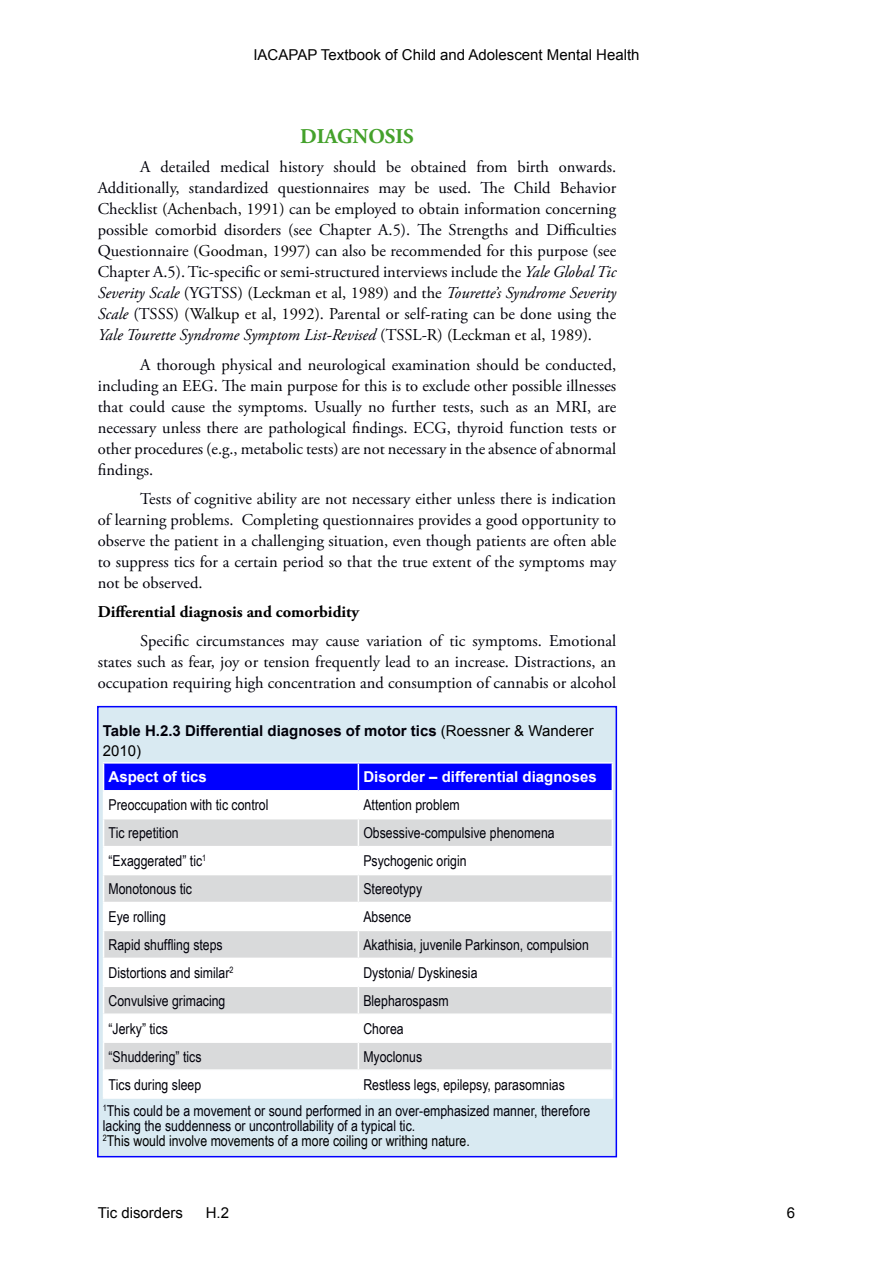
<style>
.page{position:relative;width:893px;height:1263px;background:#fff}
.page>*{position:absolute;margin:0;border:0;box-sizing:border-box;transform-origin:0 0}
.t1{font:700 21px "Adobe Garamond Pro";color:#44a12b}
.t2{font:16.5px/21px "Adobe Garamond Pro";color:#00000a;text-align:justify}
.t3{font:700 16.5px "Adobe Garamond Pro";color:#000}
.t4{font:15px/26.7px "Arial Narrow";color:#00000a}
.t5{font:15px/15px "Arial Narrow";color:#000}
.t6{font:700 15px/19.8px "Arial";color:#00000a}
.t7{font:15px "Arial";color:#000}
.t8{font:700 15px "Arial";color:#fff}
.s1{color:#000}
.s2{font-style:italic}
.s3{font-weight:400;color:#000}
.s4{color:#00000a}
</style>
<div class="page">
<div style="left:98px;top:707px;width:518px;height:450px;background:#d9eaf2"></div>
<hr style="left:103px;top:762px;width:255px;height:2px;background:#fff">
<hr style="left:358px;top:762px;width:255px;height:2px;background:#fff">
<svg style="left:103px;top:763px;width:510px;height:334px;background:#dcdcf0"></svg>
<hr style="left:103px;top:1097px;width:255px;height:2px;background:#fff">
<hr style="left:358px;top:1097px;width:255px;height:2px;background:#fff">
<div style="left:97px;top:706px;width:520px;height:451px;border:2px solid #00f"></div>
<p class="t7" style="left:253px;top:45px;width:388px">IACAPAP Textbook of Child and Adolescent Mental Health</p>
<p class="t1" style="left:300px;top:124px;width:115px">DIAGNOSIS</p>
<p class="t2" style="left:98px;top:157px;width:520px;text-indent:43px">A detailed medical history should be obtained from birth onwards.<br>Additionally, standardized questionnaires may be used. The Child Behavior Checklist <span class="s1">(Achenbach, 1991)</span> can be employed to obtain information concerning possible comorbid disorders (see Chapter A.5). The Strengths and Difficulties Questionnaire <span class="s1">(Goodman, 1997)</span> can also be recommended for this purpose (see Chapter A.5). Tic-specific or semi-structured interviews include the <span class="s2">Yale Global Tic Severity Scale</span> (YGTSS) <span class="s1">(Leckman et al, 1989)</span> and the <span class="s2">Tourette’s Syndrome Severity Scale</span> (TSSS) <span class="s1">(Walkup et al, 1992)</span>. <span class="s1">P</span>arental or self-rating can be done using the <span class="s2">Yale Tourette Syndrome Symptom List-Revised</span> (TSSL-R) <span class="s1">(Leckman et al, 1989)</span>.</p>
<p class="t2" style="left:98px;top:355px;width:520px;text-indent:43px">A thorough physical and neurological examination should be conducted, including an EEG. The main purpose for this is to exclude other possible illnesses that could cause the symptoms. Usually no further tests, such as an MRI, are necessary unless there are pathological findings. ECG, thyroid function tests or other procedures (e.g., metabolic tests) are not necessary in the absence of abnormal findings.</p>
<p class="t2" style="left:98px;top:489px;width:520px;text-indent:43px">Tests of cognitive ability are not necessary either unless there is indication of learning problems. Completing questionnaires provides a good opportunity to observe the patient in a challenging situation, even though patients are often able to suppress tics for a certain period so that the true extent of the symptoms may not be observed.</p>
<p class="t3" style="left:98px;top:602px;width:263px">Differential diagnosis and comorbidity</p>
<p class="t2" style="left:98px;top:631px;width:520px;text-indent:43px">Specific circumstances may cause variation of tic symptoms. Emotional states such as fear, joy or tension frequently lead to an increase. Distractions, an occupation requiring high concentration and consumption of cannabis or alcohol</p>
<p class="t6" style="left:103px;top:721px;width:492px">Table H.2.3 Differential diagnoses of motor tics <span class="s3">(Roessner &amp; Wanderer<br>2010)</span></p>
<p class="t8" style="left:109px;top:767px;width:100px">Aspect of tics</p>
<p class="t8" style="left:363px;top:767px;width:235px">Disorder – differential diagnoses</p>
<p class="t4" style="left:109px;top:791px;width:161px">Preoccupation with tic control</p>
<p class="t4" style="left:363px;top:791px;width:98px">Attention problem</p>
<p class="t4" style="left:109px;top:819px;width:72px">Tic repetition</p>
<p class="t4" style="left:363px;top:819px;width:193px">Obsessive-compulsive phenomena</p>
<p class="t4" style="left:109px;top:847px;width:99px">“Exaggerated” tic<sup>1</sup></p>
<p class="t4" style="left:363px;top:847px;width:105px">Psychogenic origin</p>
<p class="t4" style="left:109px;top:875px;width:85px">Monotonous tic</p>
<p class="t4" style="left:363px;top:875px;width:60px">Stereotypy</p>
<p class="t4" style="left:109px;top:903px;width:59px">Eye rolling</p>
<p class="t4" style="left:363px;top:903px;width:49px">Absence</p>
<p class="t4" style="left:109px;top:931px;width:116px">Rapid shuffling steps</p>
<p class="t4" style="left:363px;top:931px;width:227px">Akathisia, juvenile Parkinson, compulsion</p>
<p class="t4" style="left:109px;top:958px;width:126px">Distortions and similar<sup>2</sup></p>
<p class="t4" style="left:363px;top:958px;width:116px">Dystonia/ Dyskinesia</p>
<p class="t4" style="left:109px;top:986px;width:118px">Convulsive grimacing</p>
<p class="t4" style="left:363px;top:986px;width:87px">Blepharospasm</p>
<p class="t4" style="left:109px;top:1014px;width:61px">“Jerky” tics</p>
<p class="t4" style="left:363px;top:1014px;width:42px">Chorea</p>
<p class="t4" style="left:109px;top:1042px;width:94px">“Shuddering” tics</p>
<p class="t4" style="left:363px;top:1042px;width:60px">Myoclonus</p>
<p class="t4" style="left:109px;top:1070px;width:94px">Tics during sleep</p>
<p class="t4" style="left:103px;top:1070px;width:489px;text-indent:261px">Restless legs, epilepsy, parasomnias<br><sup>1</sup>This could be a movement or sound performed in an over-emphasized manner, therefore</p>
<p class="t5" style="left:103px;top:1118px;width:368px"><span class="s4">lacking the suddenness or uncontrollability of a typical tic.<br></span><sup>2</sup>This would involve movements of a more coiling or writhing nature.</p>
<p class="t7" style="left:98px;top:1203px;width:87px">Tic disorders</p>
<p class="t7" style="left:206px;top:1203px;width:25px">H.2</p>
<p class="t7" style="left:787px;top:1203px;width:10px">6</p>
</div>
